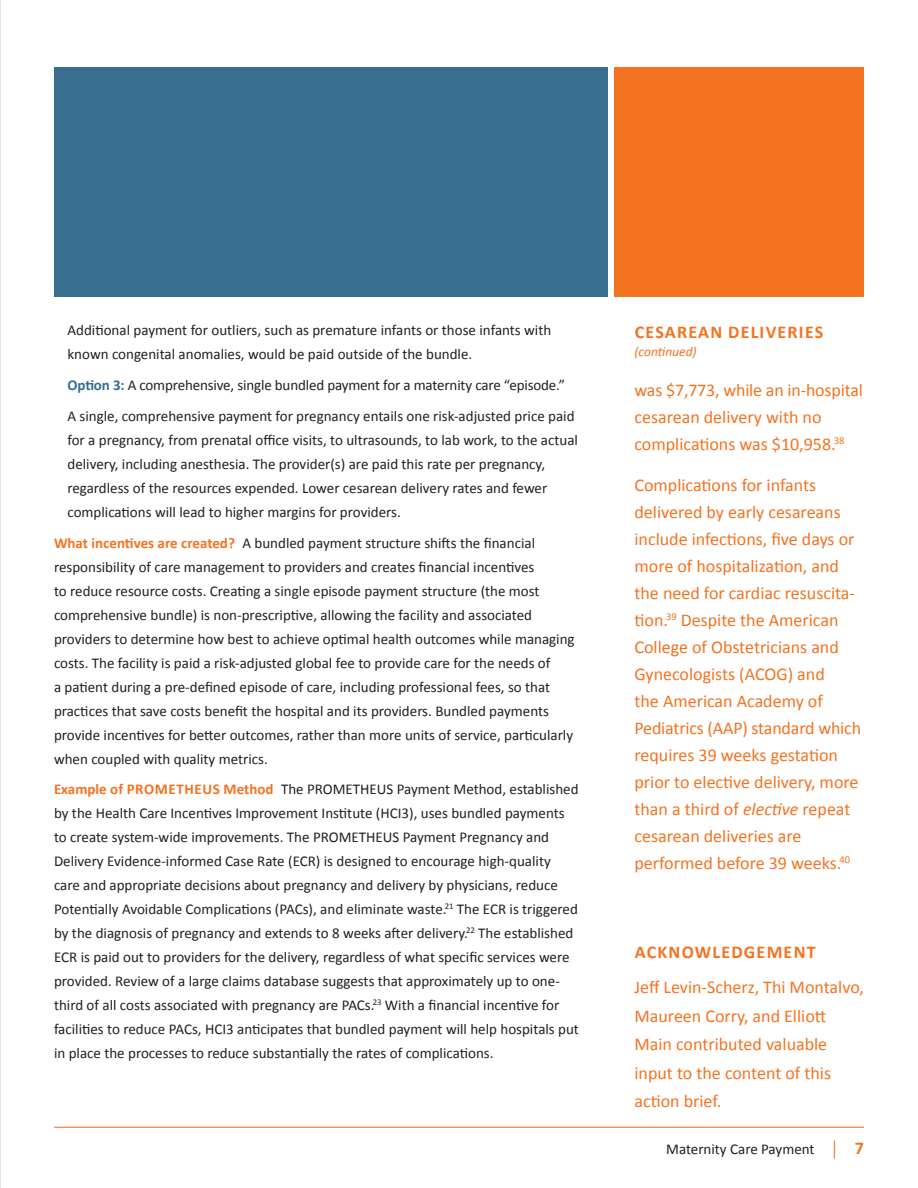
<style>
.page{position:relative;width:918px;height:1188px;background:#fff}
.page>*{position:absolute;margin:0;border:0;box-sizing:border-box;transform-origin:0 0}
.List_Paragraph{font:18px/27px "Calibri";color:#f47321}
.List_Paragraph-2{font:700 18px "Calibri";letter-spacing:.07em;color:#f47321}
.t1{font:15px/24px "Calibri";color:#231f20}
.t2{font:italic 13.5px "Calibri";color:#f47321}
.s1{font-weight:700;color:#386e8f}
.s2{font-weight:700;color:#f47321}
.s3{font-style:italic}
.s4{font-family:"Adobe Garamond";font-size:18px;color:#f47321}
.s5{font-weight:700;font-size:18px;color:#f47321}
</style>
<div class="page">
<hr style="left:0;top:0;width:1px;height:1188px;background:#d1d2d4">
<hr style="left:54px;top:1127px;width:810px;height:1px;background:#f47321">
<div style="left:614px;top:68px;width:250px;height:229px;background:#f47321"></div>
<div style="left:54px;top:68px;width:554px;height:229px;background:#386e8f"></div>
<p class="t1" style="left:68px;top:318px;width:485px">Additional payment for outliers, such as premature infants or those infants with known congenital anomalies, would be paid outside of the bundle.</p>
<p class="t1" style="left:68px;top:373px;width:499px"><span class="s1">Option 3:</span> A comprehensive, single bundled payment for a maternity care “episode.”</p>
<p class="t1" style="left:68px;top:404px;width:512px">A single, comprehensive payment for pregnancy entails one risk-adjusted price paid for a pregnancy, from prenatal office visits, to ultrasounds, to lab work, to the actual delivery, including anesthesia. The provider(s) are paid this rate per pregnancy, regardless of the resources expended. Lower cesarean delivery rates and fewer complications will lead to higher margins for providers.</p>
<p class="t1" style="left:54px;top:531px;width:522px"><span class="s2">What incentives are created?</span> A bundled payment structure shifts the financial responsibility of care management to providers and creates financial incentives<br>to reduce resource costs. Creating a single episode payment structure (the most comprehensive bundle) is non-prescriptive, allowing the facility and associated providers to determine how best to achieve optimal health outcomes while managing costs. The facility is paid a risk-adjusted global fee to provide care for the needs of<br>a patient during a pre-defined episode of care, including professional fees, so that practices that save costs benefit the hospital and its providers. Bundled payments provide incentives for better outcomes, rather than more units of service, particularly when coupled with quality metrics.</p>
<p class="t1" style="left:54px;top:777px;width:526px"><span class="s2">Example of PROMETHEUS Method</span> The PROMETHEUS Payment Method, established by the Health Care Incentives Improvement Institute (HCI3), uses bundled payments to create system-wide improvements. The PROMETHEUS Payment Pregnancy and Delivery Evidence-informed Case Rate (ECR) is designed to encourage high-quality care and appropriate decisions about pregnancy and delivery by physicians, reduce Potentially Avoidable Complications (PACs), and eliminate waste.<sup>21</sup> The ECR is triggered by the diagnosis of pregnancy and extends to 8 weeks after delivery.<sup>22</sup> The established ECR is paid out to providers for the delivery, regardless of what specific services were provided. Review of a large claims database suggests that approximately up to one&shy;third of all costs associated with pregnancy are PACs.<sup>23</sup> With a financial incentive for facilities to reduce PACs, HCI3 anticipates that bundled payment will help hospitals put in place the processes to reduce substantially the rates of complications.</p>
<p class="List_Paragraph-2" style="left:635px;top:320px;width:190px">CESAREAN DELIVERIES</p>
<p class="t2" style="left:634px;top:342px;width:64px">(continued)</p>
<p class="List_Paragraph" style="left:634px;top:377px;width:230px">was $7,773, while an in-hospital cesarean delivery with no complications was $10,958.<sup>38</sup></p>
<p class="List_Paragraph" style="left:634px;top:471px;width:228px">Complications for infants delivered by early cesareans include infections, five days or more of hospitalization, and the need for cardiac resuscita&shy;tion.<sup>39</sup> Despite the American<br>College of Obstetricians and<br>Gynecologists (ACOG) and<br>the American Academy of<br>Pediatrics (AAP) standard which requires 39 weeks gestation prior to elective delivery, more than a third of <span class="s3">elective</span> repeat cesarean deliveries are performed before 39 weeks.<sup>40</sup></p>
<p class="List_Paragraph-2" style="left:635px;top:940px;width:182px">ACKNOWLEDGEMENT</p>
<p class="List_Paragraph" style="left:634px;top:973px;width:231px;line-height:28.5px">Jeff Levin-Scherz, Thi Montalvo,<br>Maureen Corry, and Elliott<br>Main contributed valuable input to the content of this action brief.</p>
<p class="t1" style="left:666px;top:1137px;width:199px">Maternity Care Payment <span class="s4">|</span> <span class="s5">7</span></p>
</div>
